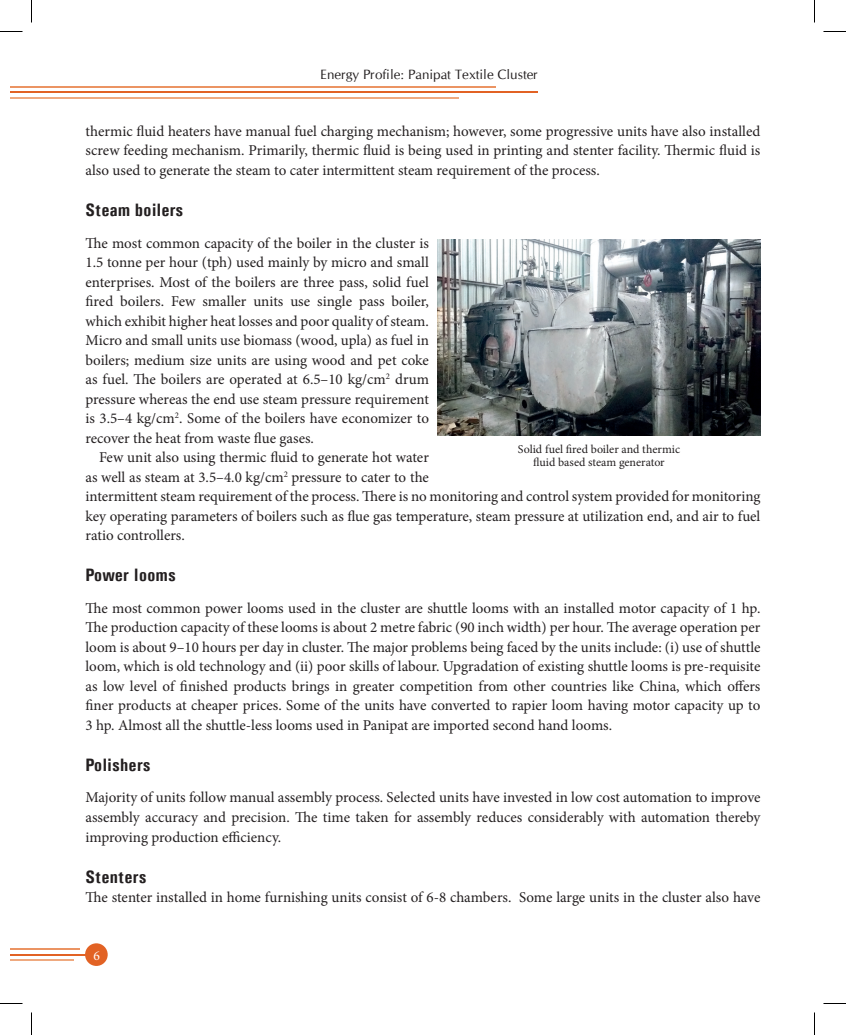
<style>
.page{position:relative;width:846px;height:1035px;background:#fff}
.page>*{position:absolute;margin:0;border:0;box-sizing:border-box;transform-origin:0 0}
.t1{font:700 18px "Univers Condensed";letter-spacing:.025em;color:#231f20}
.t2{font:15px/19.5px "Minion Pro";letter-spacing:-.005em;color:#231f20;text-align:justify}
.t3{font:13.5px "Cg Omega";color:#231f20}
.t4{font:13.5px "Minion Pro";color:#fff}
.t5{font:12px/13.8px "Minion Pro";color:#231f20;text-align:center}
</style>
<div class="page">
<hr style="left:10px;top:954px;width:76px;height:2px;background:#e26224">
<hr style="left:10px;top:959px;width:64px;height:2px;background:#efa97f">
<hr style="left:10px;top:948px;width:69px;height:2px;background:#eb9463">
<div style="left:85px;top:943px;width:23px;height:23px;background:#e26224;border-radius:50%"></div>
<hr style="left:10px;top:91px;width:528px;height:2px;background:#e26224">
<hr style="left:10px;top:97px;width:449px;height:2px;background:#efa97f">
<hr style="left:10px;top:86px;width:486px;height:2px;background:#eb9463">
<img style="left:437px;top:240px;width:323px;height:195px">
<svg style="left:0;top:31px;width:22px;height:1px"></svg>
<svg style="left:824px;top:31px;width:22px;height:1px"></svg>
<svg style="left:0;top:1003px;width:22px;height:1px"></svg>
<svg style="left:824px;top:1003px;width:22px;height:1px"></svg>
<svg style="left:31px;top:0;width:1px;height:22px"></svg>
<svg style="left:31px;top:1012px;width:1px;height:23px"></svg>
<svg style="left:814px;top:0;width:1px;height:22px"></svg>
<svg style="left:814px;top:1012px;width:1px;height:23px"></svg>
<p class="t3" style="left:320px;top:67px;width:219px">Energy Profile: Panipat Textile Cluster</p>
<p class="t2" style="left:86px;top:121px;width:676px">thermic fluid heaters have manual fuel charging mechanism; however, some progressive units have also installed screw feeding mechanism. Primarily, thermic fluid is being used in printing and stenter facility. Thermic fluid is also used to generate the steam to cater intermittent steam requirement of the process.</p>
<p class="t1" style="left:86px;top:199px;width:99px">Steam boilers</p>
<p class="t2" style="left:85px;top:233px;width:345px">The most common capacity of the boiler in the cluster is 1.5 tonne per hour (tph) used mainly by micro and small enterprises. Most of the boilers are three pass, solid fuel fired boilers. Few smaller units use single pass boiler, which exhibit higher heat losses and poor quality of steam.<br>Micro and small units use biomass (wood, upla) as fuel in boilers; medium size units are using wood and pet coke as fuel. The boilers are operated at 6.5–10 kg/cm<sup>2</sup> drum pressure whereas the end use steam pressure requirement is 3.5–4 kg/cm<sup>2</sup>. Some of the boilers have economizer to recover the heat from waste flue gases.</p>
<p class="t2" style="left:86px;top:448px;width:676px;text-align:left;text-indent:14px">Few unit also using thermic fluid to generate hot water<br>as well as steam at 3.5–4.0 kg/cm<sup>2</sup> pressure to cater to the<br>intermittent steam requirement of the process. There is no monitoring and control system provided for monitoring key operating parameters of boilers such as flue gas temperature, steam pressure at utilization end, and air to fuel ratio controllers.</p>
<p class="t1" style="left:86px;top:564px;width:92px">Power looms</p>
<p class="t2" style="left:86px;top:598px;width:677px">The most common power looms used in the cluster are shuttle looms with an installed motor capacity of 1 hp.<br>The production capacity of these looms is about 2 metre fabric (90 inch width) per hour. The average operation per loom is about 9–10 hours per day in cluster. The major problems being faced by the units include: (i) use of shuttle loom, which is old technology and (ii) poor skills of labour. Upgradation of existing shuttle looms is pre-requisite as low level of finished products brings in greater competition from other countries like China, which offers finer products at cheaper prices. Some of the units have converted to rapier loom having motor capacity up to 3 hp. Almost all the shuttle-less looms used in Panipat are imported second hand looms.</p>
<p class="t1" style="left:86px;top:754px;width:66px">Polishers</p>
<p class="t2" style="left:86px;top:788px;width:677px;line-height:20px">Majority of units follow manual assembly process. Selected units have invested in low cost automation to improve assembly accuracy and precision. The time taken for assembly reduces considerably with automation thereby improving production efficiency.</p>
<p class="t1" style="left:86px;top:866px;width:62px">Stenters</p>
<p class="t2" style="left:86px;top:888px;width:676px">The stenter installed in home furnishing units consist of 6-8 chambers. Some large units in the cluster also have</p>
<p class="t5" style="left:518px;top:442px;width:164px">Solid fuel fired boiler and thermic fluid based steam generator</p>
<p class="t4" style="left:93px;top:946px;width:8px">6</p>
</div>
